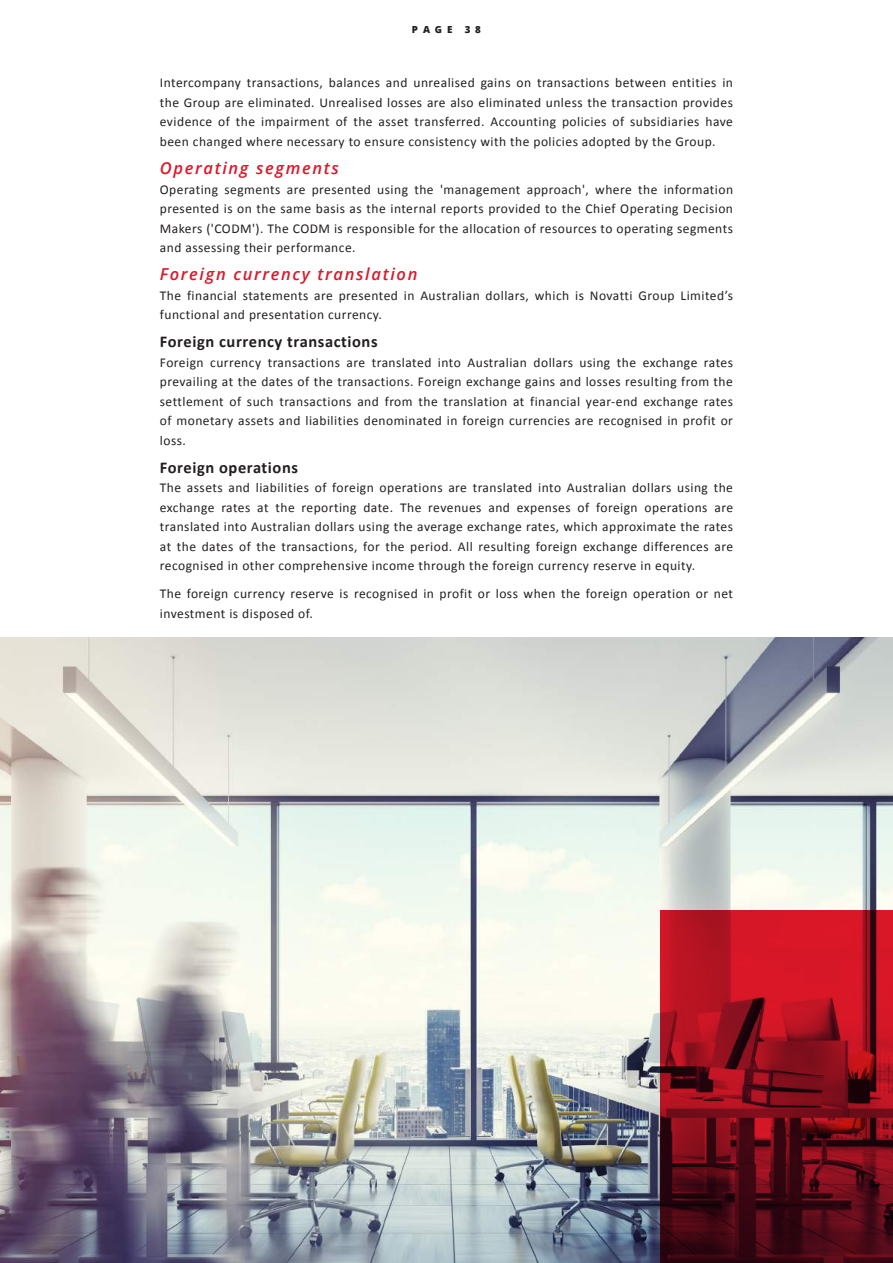
<style>
.page{position:relative;width:893px;height:1263px;background:#fff}
.page>*{position:absolute;margin:0;border:0;box-sizing:border-box;transform-origin:0 0}
.t1{font:700 16.5px "Calibri";letter-spacing:.035em;color:#231f20}
.t2{font:italic 600 16.5px "Open Sans";letter-spacing:.1em;color:#dc182a}
.t3{font:13.5px/19.5px "Calibri";letter-spacing:.035em;color:#231f20;text-align:justify}
.t4{font:800 9.75px "Open Sans";color:#231f20}
</style>
<div class="page">
<img style="left:0;top:637px;width:893px;height:626px">
<svg style="left:661px;top:910px;width:232px;height:353px"></svg>
<p class="t4" style="left:412px;top:22px;width:42px">PAGE</p>
<p class="t4" style="left:465px;top:22px;width:18px">3 8</p>
<p class="t3" style="left:160px;top:73px;width:575px">Intercompany transactions, balances and unrealised gains on transactions between entities in the Group are eliminated. Unrealised losses are also eliminated unless the transaction provides evidence of the impairment of the asset transferred. Accounting policies of subsidiaries have been changed where necessary to ensure consistency with the policies adopted by the Group.</p>
<p class="t2" style="left:160px;top:157px;width:181px">Operating segments</p>
<p class="t3" style="left:160px;top:179px;width:575px">Operating segments are presented using the 'management approach', where the information presented is on the same basis as the internal reports provided to the Chief Operating Decision Makers ('CODM'). The CODM is responsible for the allocation of resources to operating segments and assessing their performance.</p>
<p class="t2" style="left:160px;top:263px;width:259px">Foreign currency translation</p>
<p class="t3" style="left:160px;top:286px;width:575px">The financial statements are presented in Australian dollars, which is Novatti Group Limited’s functional and presentation currency.</p>
<p class="t1" style="left:160px;top:331px;width:219px">Foreign currency transactions</p>
<p class="t3" style="left:160px;top:353px;width:575px">Foreign currency transactions are translated into Australian dollars using the exchange rates prevailing at the dates of the transactions. Foreign exchange gains and losses resulting from the settlement of such transactions and from the translation at financial year-end exchange rates of monetary assets and liabilities denominated in foreign currencies are recognised in profit or loss.</p>
<p class="t1" style="left:160px;top:457px;width:140px">Foreign operations</p>
<p class="t3" style="left:160px;top:478px;width:575px">The assets and liabilities of foreign operations are translated into Australian dollars using the exchange rates at the reporting date. The revenues and expenses of foreign operations are translated into Australian dollars using the average exchange rates, which approximate the rates at the dates of the transactions, for the period. All resulting foreign exchange differences are recognised in other comprehensive income through the foreign currency reserve in equity.</p>
<p class="t3" style="left:160px;top:584px;width:575px">The foreign currency reserve is recognised in profit or loss when the foreign operation or net investment is disposed of.</p>
</div>
